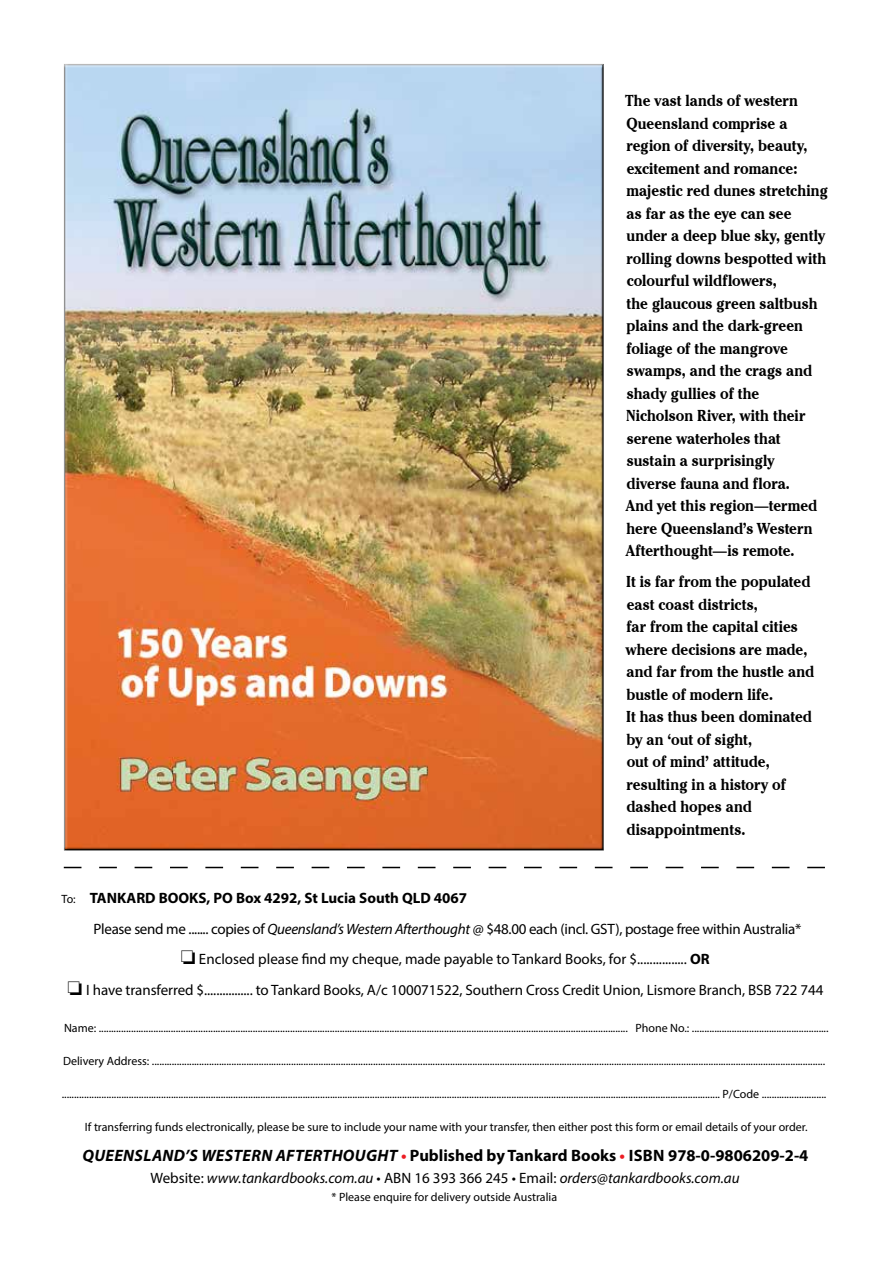
<style>
.page{position:relative;width:893px;height:1263px;background:#fff}
.page>*{position:absolute;margin:0;border:0;box-sizing:border-box;transform-origin:0 0}
.t1{font:italic 700 16.5px "Myriad Pro";letter-spacing:.02em;color:#000}
.t2{font:700 16.5px "Myriad Pro";color:#000}
.t3{font:700 15.75px/22.5px "Cheltenham IT Cby BT";color:#000;scale:.9 1}
.t4{font:15px/30.6px "Myriad Pro";letter-spacing:-.005em;color:#000}
.t5{font:italic 15px "Myriad Pro";color:#000}
.t6{font:12px "Myriad Pro";color:#000}
.s1{font-size:12px}
.s2{font-weight:700}
.s3{font-style:italic}
.s4{font-style:normal;color:#ed1d24}
.s5{font-style:normal}
</style>
<div class="page">
<div style="left:63px;top:63px;width:541px;height:788px;background:#000;opacity:.75"></div>
<svg style="left:64px;top:867px;width:761px;height:1px"></svg>
<p class="t3" style="left:625px;top:89px;width:227px">The vast lands of western<br>Queensland comprise a region of diversity, beauty, excitement and romance: majestic red dunes stretching as far as the eye can see under a deep blue sky, gently rolling downs bespotted with colourful wildflowers,<br>the glaucous green saltbush plains and the dark-green foliage of the mangrove swamps, and the crags and shady gullies of the<br>Nicholson River, with their serene waterholes that sustain a surprisingly<br>diverse fauna and flora.<br>And yet this region—termed here Queensland’s Western<br>Afterthought—is remote.</p>
<p class="t3" style="left:626px;top:570px;width:211px">It is far from the populated east coast districts,<br>far from the capital cities where decisions are made, and far from the hustle and bustle of modern life.<br>It has thus been dominated by an ‘out of sight,<br>out of mind’ attitude, resulting in a history of dashed hopes and disappointments.</p>
<p class="t4" style="left:94px;top:883px;width:709px;text-indent:-32px"><span class="s1">To:</span> <span class="s2">TANKARD BOOKS, PO Box 4292, St Lucia South QLD 4067<br></span>Please send me ....... copies of <span class="s3">Queensland’s Western Afterthought</span> @ $48.00 each (incl. GST), postage free within Australia*</p>
<p class="t4" style="left:181px;top:944px;width:530px">□ Enclosed please find my cheque, made payable to Tankard Books, for $................ <span class="s2">OR</span></p>
<p class="t4" style="left:67px;top:974px;width:758px">□ I have transferred $................ to Tankard Books, A/c 100071522, Southern Cross Credit Union, Lismore Branch, BSB 722 744</p>
<p class="t6" style="left:64px;top:1021px;width:766px">Name: ..................................................................................................................................................................................................................... Phone No.: .......................................................</p>
<p class="t6" style="left:63px;top:1054px;width:764px">Delivery Address: ...............................................................................................................................................................................................................................................................................</p>
<p class="t6" style="left:62px;top:1087px;width:766px">......................................................................................................................................................................................................................................................................... P/Code ..........................</p>
<p class="t6" style="left:85px;top:1120px;width:724px">If transferring funds electronically, please be sure to include your name with your transfer, then either post this form or email details of your order.</p>
<h1 class="t1" style="left:82px;top:1144px;width:562px">QUEENSLAND’S WESTERN AFTERTHOUGHT <span class="s4">•</span> <span class="s5">Published by Tankard Books</span> <span class="s4">•</span> <span class="s5">isbn</span></h1>
<h1 class="t2" style="left:668px;top:1144px;width:142px">978-0-9806209-2-4</h1>
<p class="t5" style="left:151px;top:1168px;width:591px"><span class="s5">Website:</span> www.tankardbooks.com.au <span class="s5">• ABN 16 393 366 245 • Email:</span> orders@tankardbooks.com.au</p>
<p class="t6" style="left:332px;top:1190px;width:227px">* Please enquire for delivery outside Australia</p>
</div>
